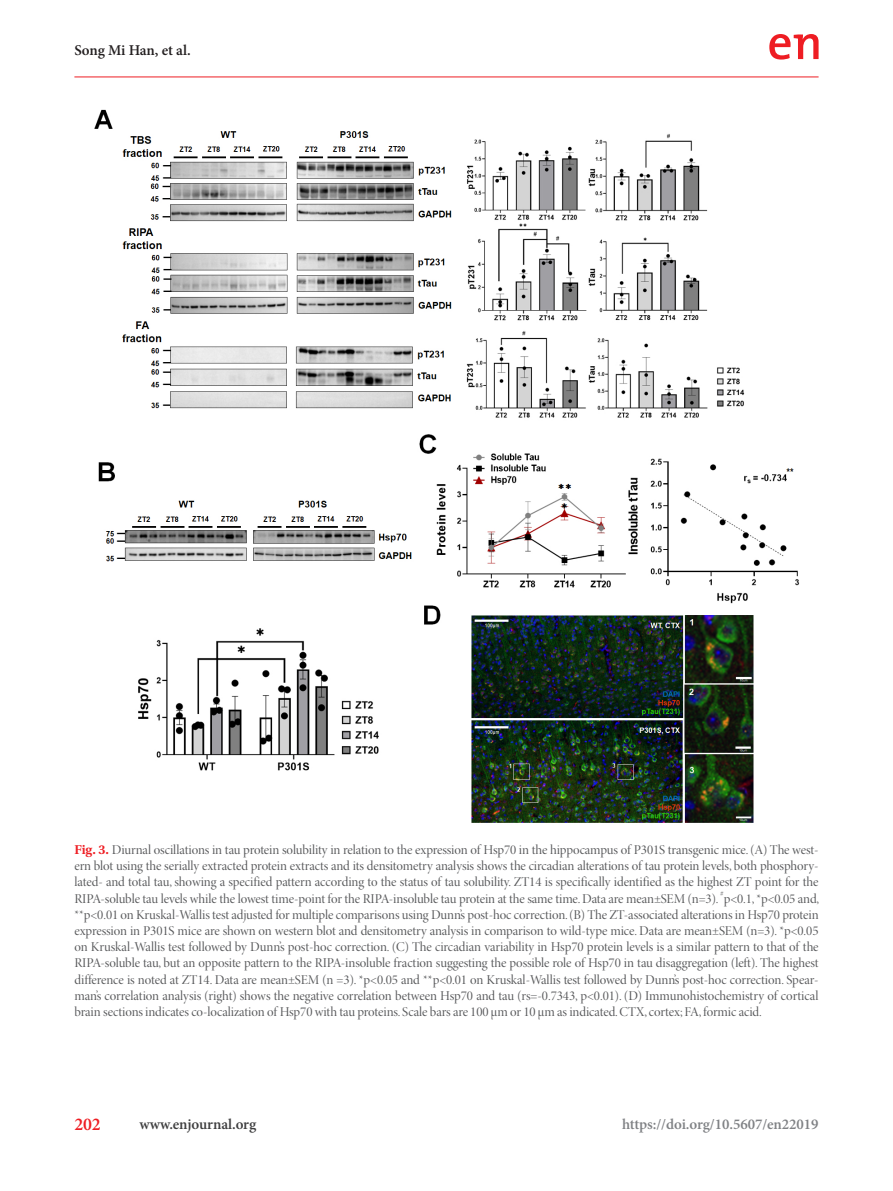
<style>
.page{position:relative;width:893px;height:1191px;background:#fff}
.page>*{position:absolute;margin:0;border:0;box-sizing:border-box;transform-origin:0 0}
.t1{font:600 18px "Minion Pro";color:#ee1d23}
.t2{font:600 15px "Minion Pro";letter-spacing:-.005em;color:#808285}
.t3{font:600 15px "Minion Pro";letter-spacing:-.005em;color:#3e3e3f}
.t4{font:600 15px "Minion Pro";letter-spacing:-.01em;color:#231f20}
.t5{font:13.5px/16.2px "Minion Pro Disp";letter-spacing:-.01em;color:#57585a;text-align:justify}
.t6{font:7.8px "Minion Pro Disp";color:#57585a}
.s1{font-family:"Utopia Std";font-weight:600;color:#ee1d23}
</style>
<div class="page">
<hr style="left:74px;top:77px;width:745px;height:1px;background:#ee1d23">
<svg style="left:769px;top:34px;width:50px;height:26px"></svg>
<img style="left:94px;top:109px;width:706px;height:714px">
<p class="t4" style="left:74px;top:40px;width:118px">Song Mi Han, et al.</p>
<p class="t5" style="left:74px;top:842px;width:746px"><span class="s1">Fig. 3.</span> Diurnal oscillations in tau protein solubility in relation to the expression of Hsp70 in the hippocampus of P301S transgenic mice. (A) The west&shy;ern blot using the serially extracted protein extracts and its densitometry analysis shows the circadian alterations of tau protein levels, both phosphory&shy;lated- and total tau, showing a specified pattern according to the status of tau solubility. ZT14 is specifically identified as the highest ZT point for the RIPA-soluble tau levels while the lowest time-point for the RIPA-insoluble tau protein at the same time. Data are mean±SEM (n=3). p&lt;0.1, *p&lt;0.05 and,</p>
<p class="t6" style="left:720px;top:889px;width:5px">#</p>
<p class="t5" style="left:74px;top:906px;width:746px">**p&lt;0.01 on Kruskal-Wallis test adjusted for multiple comparisons using Dunn’s post-hoc correction. (B) The ZT-associated alterations in Hsp70 protein expression in P301S mice are shown on western blot and densitometry analysis in comparison to wild-type mice. Data are mean±SEM (n=3). *p&lt;0.05 on Kruskal-Wallis test followed by Dunn’s post-hoc correction. (C) The circadian variability in Hsp70 protein levels is a similar pattern to that of the RIPA-soluble tau, but an opposite pattern to the RIPA-insoluble fraction suggesting the possible role of Hsp70 in tau disaggregation (left). The highest difference is noted at ZT14. Data are mean±SEM (n =3). *p&lt;0.05 and **p&lt;0.01 on Kruskal-Wallis test followed by Dunn’s post-hoc correction. Spear&shy;man’s correlation analysis (right) shows the negative correlation between Hsp70 and tau (rs=-0.7343, p&lt;0.01). (D) Immunohistochemistry of cortical brain sections indicates co-localization of Hsp70 with tau proteins. Scale bars are 100 μm or 10 μm as indicated. CTX, cortex; FA, formic acid.</p>
<h1 class="t1" style="left:74px;top:1112px;width:28px">202</h1>
<p class="t3" style="left:140px;top:1114px;width:118px">www.enjournal.org</p>
<p class="t2" style="left:622px;top:1114px;width:198px">https://doi.org/10.5607/en22019</p>
</div>
